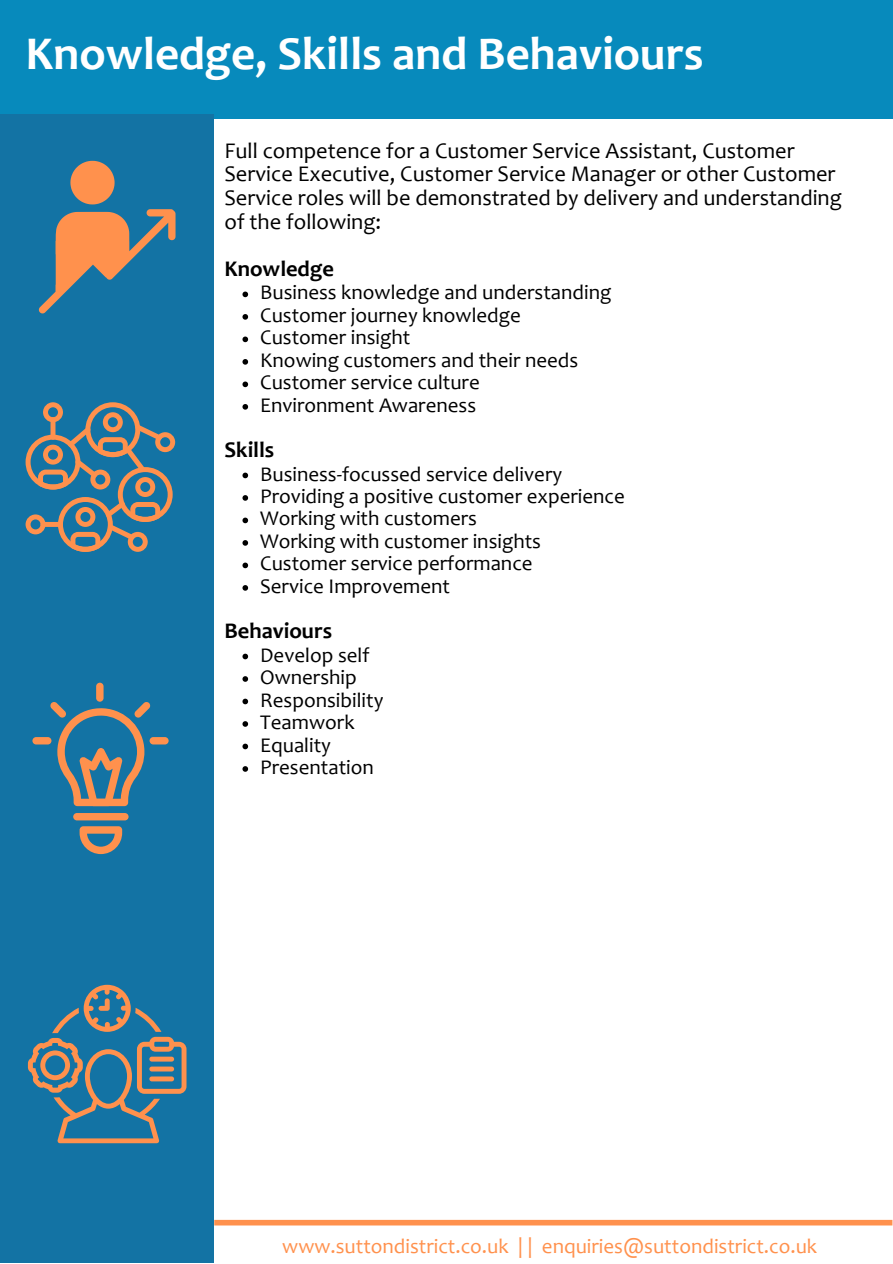
<style>
.page{position:relative;width:893px;height:1264px;background:#fff}
.page>*{position:absolute;margin:0;border:0;box-sizing:border-box;transform-origin:0 0}
.t1{font:700 47.25px "Candara";color:#fff}
.t2{font:22.5px/23.5px "Candara";color:#000}
.t3{font:700 22.5px "Candara";color:#000}
.t4{font:21px/22.5px "Candara";color:#000}
.t5{font:21px "Candara";color:#ff914d}
</style>
<div class="page">
<div style="left:0;top:0;width:892px;height:118px;background:#078abc"></div>
<div style="left:0;top:114px;width:214px;height:1148px;background:#1373a4"></div>
<div style="left:214px;top:1219px;width:678px;height:6px;background:#ff914d"></div>
<svg style="left:39px;top:161px;width:136px;height:152px"></svg>
<svg style="left:26px;top:402px;width:149px;height:150px"></svg>
<div style="left:50px;top:417px;width:5px;height:22px;background:#ff914d;border-radius:2px"></div>
<div style="left:96px;top:682px;width:7px;height:19px;background:#ff914d;border-radius:4px"></div>
<div style="left:149px;top:737px;width:19px;height:7px;background:#ff914d;border-radius:4px"></div>
<div style="left:32px;top:737px;width:19px;height:7px;background:#ff914d;border-radius:4px"></div>
<div style="left:73px;top:813px;width:55px;height:7px;background:#ff914d;border-radius:4px"></div>
<svg style="left:80px;top:826px;width:42px;height:28px"></svg>
<svg style="left:50px;top:701px;width:100px;height:105px"></svg>
<svg style="left:28px;top:984px;width:158px;height:159px"></svg>
<svg style="left:242px;top:291px;width:6px;height:6px"></svg>
<svg style="left:242px;top:314px;width:6px;height:6px"></svg>
<svg style="left:242px;top:336px;width:6px;height:6px"></svg>
<svg style="left:242px;top:359px;width:6px;height:5px"></svg>
<svg style="left:242px;top:381px;width:6px;height:6px"></svg>
<svg style="left:242px;top:404px;width:6px;height:5px"></svg>
<svg style="left:242px;top:472px;width:6px;height:6px"></svg>
<svg style="left:242px;top:495px;width:6px;height:5px"></svg>
<svg style="left:242px;top:517px;width:6px;height:6px"></svg>
<svg style="left:242px;top:540px;width:6px;height:5px"></svg>
<svg style="left:242px;top:562px;width:6px;height:6px"></svg>
<svg style="left:242px;top:585px;width:6px;height:5px"></svg>
<svg style="left:242px;top:653px;width:6px;height:6px"></svg>
<svg style="left:242px;top:676px;width:6px;height:5px"></svg>
<svg style="left:242px;top:698px;width:6px;height:6px"></svg>
<svg style="left:242px;top:721px;width:6px;height:5px"></svg>
<svg style="left:242px;top:743px;width:6px;height:6px"></svg>
<svg style="left:242px;top:766px;width:6px;height:5px"></svg>
<h1 class="t1" style="left:26px;top:35px;width:679px">Knowledge, Skills and Behaviours</h1>
<p class="t2" style="left:224px;top:141px;width:619px">Full competence for a Customer Service Assistant, Customer Service Executive, Customer Service Manager or other Customer Service roles will be demonstrated by delivery and understanding of the following:</p>
<p class="t3" style="left:224px;top:259px;width:111px">Knowledge</p>
<p class="t4" style="left:260px;top:283px;width:352px">Business knowledge and understanding<br>Customer journey knowledge<br>Customer insight<br>Knowing customers and their needs<br>Customer service culture<br>Environment Awareness</p>
<p class="t3" style="left:224px;top:440px;width:51px">Skills</p>
<p class="t4" style="left:260px;top:464px;width:366px">Business-focussed service delivery<br>Providing a positive customer experience<br>Working with customers<br>Working with customer insights<br>Customer service performance<br>Service Improvement</p>
<p class="t3" style="left:224px;top:621px;width:109px">Behaviours</p>
<p class="t4" style="left:260px;top:645px;width:125px">Develop self<br>Ownership<br>Responsibility<br>Teamwork<br>Equality<br>Presentation</p>
<p class="t5" style="left:282px;top:1237px;width:536px">www.suttondistrict.co.uk | | enquiries@suttondistrict.co.uk</p>
</div>
